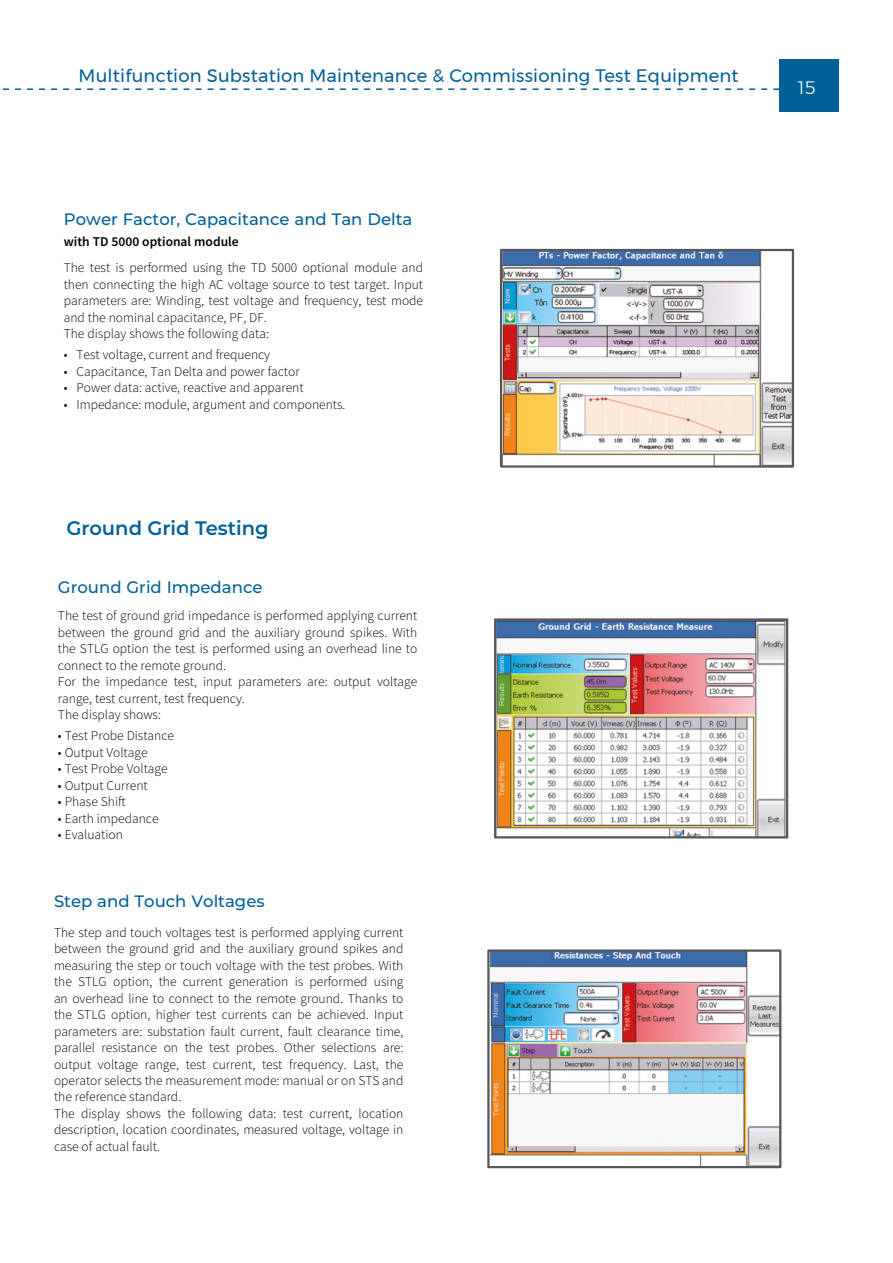
<style>
.page{position:relative;width:893px;height:1263px;background:#fff}
.page>*{position:absolute;margin:0;border:0;box-sizing:border-box;transform-origin:0 0}
.t1{font:600 19.5px "Montserrat";color:#006098}
.t2{font:18px "Montserrat";letter-spacing:.01em;color:#006097}
.t3{font:300 18px "Montserrat";color:#fff}
.t4{font:500 16.5px "Montserrat";color:#006098}
.t5{font:300 13.5px/16.5px "Source Sans Pro";color:#000}
.t6{font:600 13.5px "Source Sans Pro";color:#000}
</style>
<div class="page">
<div style="left:779px;top:59px;width:60px;height:52px;background:#006097"></div>
<svg style="left:2px;top:88px;width:777px;height:2px"></svg>
<img style="left:503px;top:252px;width:288px;height:213px">
<div style="left:500px;top:249px;width:294px;height:219px;border:2px solid #575756"></div>
<img style="left:494px;top:618px;width:295px;height:221px">
<img style="left:490px;top:952px;width:288px;height:213px">
<div style="left:487px;top:949px;width:294px;height:219px;border:2px solid #575756"></div>
<h2 class="t2" style="left:79px;top:62px;width:661px">Multifunction Substation Maintenance &amp; Commissioning Test Equipment</h2>
<p class="t4" style="left:64px;top:207px;width:350px">Power Factor, Capacitance and Tan Delta</p>
<p class="t6" style="left:64px;top:232px;width:176px">with TD 5000 optional module</p>
<p class="t5" style="left:64px;top:260px;width:361px">The test is performed using the TD 5000 optional module and then connecting the high AC voltage source to test target. Input parameters are: Winding, test voltage and frequency, test mode and the nominal capacitance, PF, DF.<br>The display shows the following data:</p>
<p class="t5" style="left:64px;top:347px;width:208px">• Test voltage, current and frequency</p>
<p class="t5" style="left:64px;top:363px;width:237px">• Capacitance, Tan Delta and power factor</p>
<p class="t5" style="left:64px;top:380px;width:241px">• Power data: active, reactive and apparent</p>
<p class="t5" style="left:64px;top:396px;width:283px">• Impedance: module, argument and components.</p>
<h1 class="t1" style="left:66px;top:515px;width:204px">Ground Grid Testing</h1>
<p class="t4" style="left:58px;top:576px;width:206px">Ground Grid Impedance</p>
<p class="t5" style="left:58px;top:608px;width:361px">The test of ground grid impedance is performed applying current between the ground grid and the auxiliary ground spikes. With the STLG option the test is performed using an overhead line to connect to the remote ground.<br>For the impedance test, input parameters are: output voltage range, test current, test frequency.<br>The display shows:</p>
<p class="t5" style="left:58px;top:728px;width:118px">• Test Probe Distance</p>
<p class="t5" style="left:58px;top:744px;width:91px">• Output Voltage</p>
<p class="t5" style="left:58px;top:761px;width:111px">• Test Probe Voltage</p>
<p class="t5" style="left:58px;top:777px;width:91px">• Output Current</p>
<p class="t5" style="left:58px;top:794px;width:69px">• Phase Shift</p>
<p class="t5" style="left:58px;top:810px;width:102px">• Earth impedance</p>
<p class="t5" style="left:58px;top:827px;width:66px">• Evaluation</p>
<p class="t4" style="left:54px;top:889px;width:212px">Step and Touch Voltages</p>
<p class="t5" style="left:54px;top:924px;width:351px">The step and touch voltages test is performed applying current between the ground grid and the auxiliary ground spikes and measuring the step or touch voltage with the test probes. With the STLG option, the current generation is performed using an overhead line to connect to the remote ground. Thanks to the STLG option, higher test currents can be achieved. Input parameters are: substation fault current, fault clearance time, parallel resistance on the test probes. Other selections are: output voltage range, test current, test frequency. Last, the operator selects the measurement mode: manual or on STS and the reference standard.<br>The display shows the following data: test current, location description, location coordinates, measured voltage, voltage in case of actual fault.</p>
<h2 class="t3" style="left:798px;top:74px;width:19px">15</h2>
</div>
